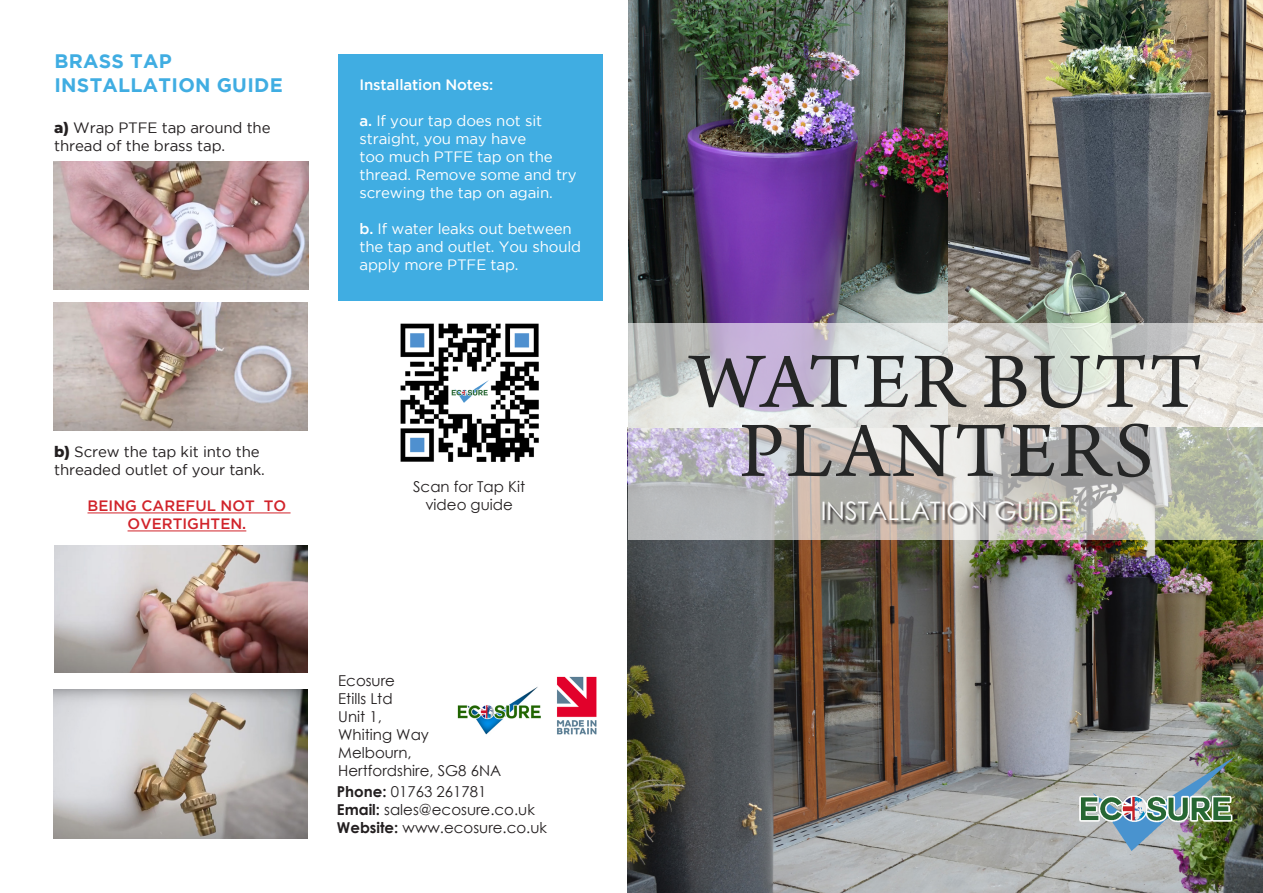
<style>
.page{position:relative;width:1263px;height:893px;background:#fff}
.page>*{position:absolute;margin:0;border:0;box-sizing:border-box;transform-origin:0 0}
.t1{font:82.5px "Arno Pro";letter-spacing:.03em;color:#252626}
.t2{font:25.5px "Century Gothic";color:#fff}
.t3{font:700 19.5px "Gotham";letter-spacing:.015em;color:#40ade2}
.t4{font:15px/18px "Gotham";letter-spacing:-.01em;color:#fff}
.t5{font:15px "Century Gothic";color:#231f20}
.t6{font:15px/18px "Gotham";letter-spacing:-.01em;color:#231f20}
.t7{font:500 15px/18px "Gotham";letter-spacing:.005em;color:#d1232a;text-align:center}
.t8{font:500 15px "Gotham";letter-spacing:-.01em;color:#fff}
.s1{font-family:"Montserrat";font-weight:800}
.s2{font-weight:500}
.s3{font-weight:700}
</style>
<div class="page">
<img style="left:947px;top:0;width:316px;height:323px">
<img style="left:628px;top:540px;width:635px;height:353px">
<img style="left:628px;top:0;width:319px;height:323px">
<hr style="left:88px;top:513px;width:203px;height:1px;background:#d1232a">
<hr style="left:128px;top:531px;width:118px;height:1px;background:#d1232a">
<svg style="left:628px;top:323px;width:635px;height:217px"></svg>
<div style="left:823px;top:503px;width:253px;height:22px;background:#231f20;opacity:.85"></div>
<img style="left:457px;top:676px;width:140px;height:59px">
<img style="left:1067px;top:746px;width:176px;height:124px">
<img style="left:53px;top:161px;width:255px;height:128px">
<img style="left:53px;top:303px;width:255px;height:127px">
<img style="left:54px;top:545px;width:254px;height:128px">
<img style="left:53px;top:690px;width:254px;height:149px">
<div style="left:338px;top:54px;width:265px;height:247px;background:#40ade2"></div>
<img style="left:400px;top:323px;width:139px;height:139px">
<p class="t3" style="left:54px;top:50px;width:119px">BRASS TAP</p>
<p class="t3" style="left:54px;top:73px;width:230px">INSTALLATION GUIDE</p>
<p class="t6" style="left:54px;top:119px;width:218px"><span class="s1">a)</span> Wrap PTFE tap around the thread of the brass tap.</p>
<p class="t8" style="left:359px;top:76px;width:135px">Installation Notes:</p>
<p class="t4" style="left:359px;top:111px;width:219px"><span class="s2">a.</span> If your tap does not sit straight, you may have<br>too much PTFE tap on the thread. Remove some and try screwing the tap on again.</p>
<p class="t4" style="left:359px;top:219px;width:223px"><span class="s2">b.</span> If water leaks out between the tap and outlet. You should apply more PTFE tap.</p>
<p class="t6" style="left:54px;top:443px;width:212px"><span class="s1">b)</span> Screw the tap kit into the threaded outlet of your tank.</p>
<p class="t7" style="left:88px;top:496px;width:200px">BEING CAREFUL NOT TO<br>OVERTIGHTEN.</p>
<p class="t5" style="left:413px;top:477px;width:113px">Scan for Tap Kit</p>
<p class="t5" style="left:425px;top:495px;width:89px">video guide</p>
<p class="t5" style="left:338px;top:670px;width:58px">Ecosure</p>
<p class="t5" style="left:338px;top:688px;width:56px">Etills Ltd</p>
<p class="t5" style="left:338px;top:706px;width:45px">Unit 1,</p>
<p class="t5" style="left:338px;top:724px;width:92px">Whiting Way</p>
<p class="t5" style="left:338px;top:742px;width:75px">Melbourn,</p>
<p class="t5" style="left:338px;top:760px;width:164px">Hertfordshire, SG8 6NA</p>
<p class="t5" style="left:337px;top:781px;width:151px"><span class="s3">Phone:</span> 01763 261781</p>
<p class="t5" style="left:337px;top:799px;width:199px"><span class="s3">Email:</span> sales@ecosure.co.uk</p>
<p class="t5" style="left:337px;top:817px;width:212px"><span class="s3">Website:</span> www.ecosure.co.uk</p>
<p class="t1" style="left:691px;top:335px;width:513px">WATER BUTT</p>
<p class="t1" style="left:739px;top:404px;width:416px">PLANTERS</p>
<h2 class="t2" style="left:820px;top:493px;width:253px">INSTALLATION GUIDE</h2>
</div>
